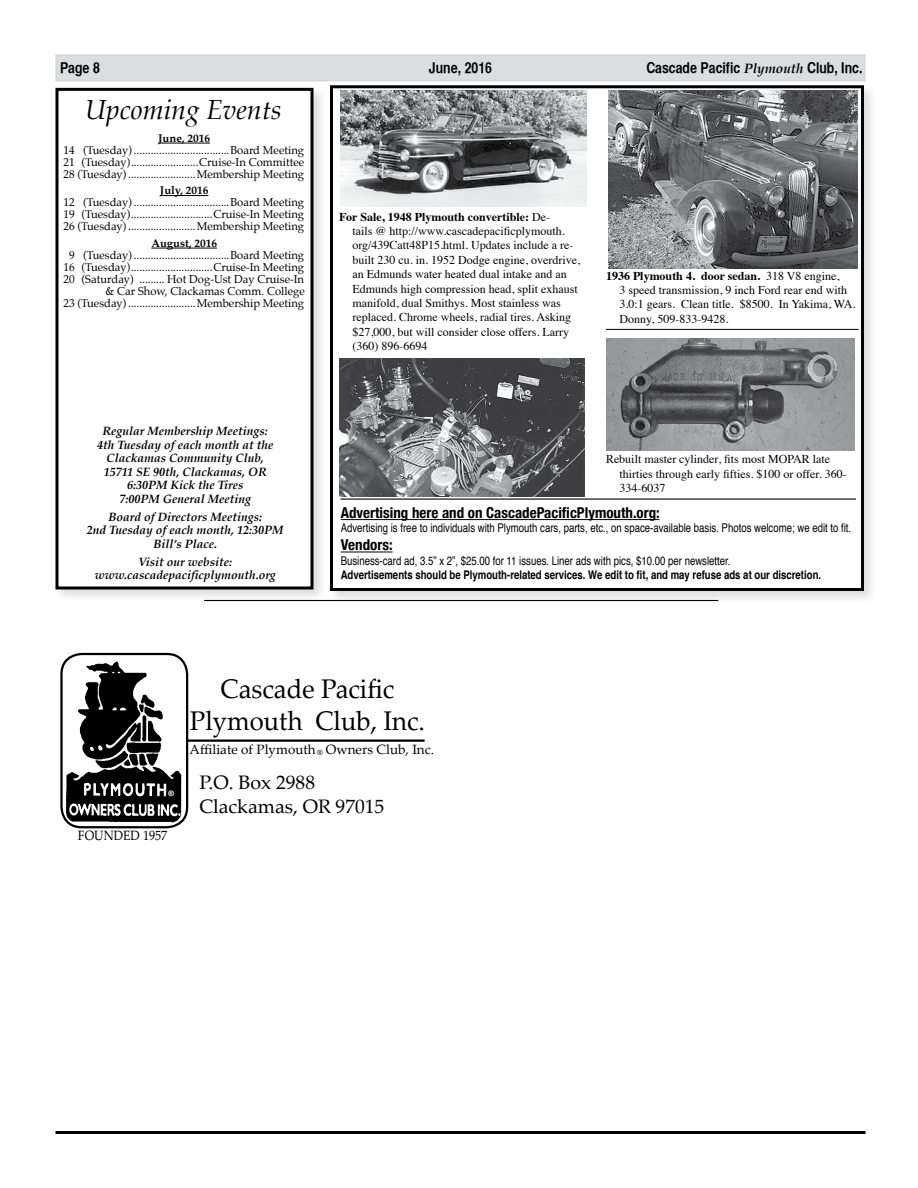
<style>
.page{position:relative;width:918px;height:1188px;background:#fff}
.page>*{position:absolute;margin:0;border:0;box-sizing:border-box;transform-origin:0 0}
.t1{font:27px/32.4px "Palatino Linotype";color:#000;text-align:center;scale:.95 1}
.t2{font:italic 27px "Palatino";color:#000}
.t3{font:19.5px/23.4px "Palatino Linotype";color:#000}
.t4{font:700 condensed 15px "Helvetica Neue";color:#000}
.t5{font:15px "Helvetica CY Bold";color:#000}
.t6{font:13.5px "Palatino Linotype";color:#000}
.t7{font:13.5px "Palatino Linotype";color:#000;scale:.9 1}
.t8{font:12px/14.4px "Times";color:#000}
.t9{font:italic 700 12px/13.5px "Palatino";color:#000;text-align:center}
.t10{font:12px "Helvetica";color:#000;scale:.8 1}
.t11{font:700 12px "Helvetica";color:#000;scale:.8 1}
.t12{font:11.25px/12px "Palatino";color:#000;text-align:justify}
.t13{font:700 11.25px "Palatino";color:#000}
.t14{font:700 7.5px "Palatino Linotype";color:#000}
.t15{font:700 7.5px "Helvetica";color:#fff}
.s1{font-family:"Palatino";font-weight:700;font-style:italic;font-size:13.5px}
.s2{font-weight:700}
</style>
<div class="page">
<div style="left:328px;top:83px;width:550px;height:522px;background:#000;opacity:.13"></div>
<div style="left:332px;top:87px;width:530px;height:503px;background:#fff"></div>
<div style="left:330px;top:85px;width:534px;height:506px;border:3px solid #000"></div>
<hr style="left:56px;top:1131px;width:810px;height:3px;background:#000">
<div style="left:53px;top:86px;width:274px;height:518px;background:#000;opacity:.13"></div>
<div style="left:57px;top:89px;width:255px;height:499px;background:#fff"></div>
<div style="left:56px;top:88px;width:258px;height:502px;border:3px solid #000"></div>
<div style="left:56px;top:54px;width:810px;height:27px;background:#dcddde"></div>
<hr style="left:187px;top:740px;width:238px;height:2px;background:#000">
<img style="left:64px;top:660px;width:121px;height:165px">
<div style="left:60px;top:653px;width:128px;height:175px;border:2px solid #000;border-radius:20px"></div>
<div style="left:167px;top:786px;width:12px;height:15px;background:#000;border-radius:50%"></div>
<div style="left:166px;top:785px;width:14px;height:17px;border:2px solid #000;border-radius:50%"></div>
<hr style="left:341px;top:519px;width:318px;height:1px;background:#000">
<hr style="left:341px;top:552px;width:52px;height:1px;background:#000">
<hr style="left:340px;top:499px;width:516px;height:1px;background:#000">
<hr style="left:204px;top:600px;width:514px;height:1px;background:#000">
<hr style="left:158px;top:143px;width:52px;height:1px;background:#000">
<hr style="left:160px;top:195px;width:48px;height:1px;background:#000">
<hr style="left:151px;top:248px;width:66px;height:1px;background:#000">
<img style="left:340px;top:91px;width:247px;height:116px">
<img style="left:340px;top:358px;width:244px;height:138px">
<img style="left:609px;top:91px;width:249px;height:177px">
<img style="left:606px;top:338px;width:248px;height:112px">
<hr style="left:606px;top:329px;width:253px;height:1px;background:#000">
<p class="t5" style="left:60px;top:59px;width:41px">Page 8</p>
<p class="t5" style="left:429px;top:59px;width:65px">June, 2016</p>
<p class="t5" style="left:646px;top:59px;width:218px">Cascade Pacific <span class="s1">Plymouth</span> Club, Inc.</p>
<h1 class="t2" style="left:85px;top:88px;width:198px">Upcoming Events</h1>
<p class="t13" style="left:158px;top:128px;width:53px">June, 2016</p>
<p class="t12" style="left:64px;top:144px;width:242px">14 (Tuesday)..................................Board Meeting 21 (Tuesday)........................Cruise-In Committee 28 (Tuesday)........................Membership Meeting</p>
<p class="t13" style="left:160px;top:181px;width:50px">July, 2016</p>
<p class="t12" style="left:64px;top:197px;width:242px">12 (Tuesday)..................................Board Meeting 19 (Tuesday).............................Cruise-In Meeting 26 (Tuesday)........................Membership Meeting</p>
<p class="t13" style="left:151px;top:233px;width:67px">August, 2016</p>
<p class="t12" style="left:64px;top:249px;width:243px;text-align:right">9 (Tuesday)..................................Board Meeting 16 (Tuesday).............................Cruise-In Meeting 20 (Saturday) ......... Hot Dog-Ust Day Cruise-In &amp; Car Show, Clackamas Comm. College<br>23 (Tuesday)........................Membership Meeting</p>
<p class="t9" style="left:97px;top:424px;width:178px">Regular Membership Meetings:<br>4th Tuesday of each month at the<br>Clackamas Community Club,<br>15711 SE 90th, Clackamas, OR<br>6:30PM Kick the Tires<br>7:00PM General Meeting</p>
<p class="t9" style="left:87px;top:510px;width:198px">Board of Directors Meetings:<br>2nd Tuesday of each month, 12:30PM<br>Bill’s Place.</p>
<p class="t9" style="left:95px;top:555px;width:183px">Visit our website: www.cascadepacificplymouth.org</p>
<p class="t8" style="left:352px;top:208px;width:229px;text-indent:-14px"><span class="s2">For Sale, 1948 Plymouth convertible:</span> De-<br>tails @ http://www.cascadepacificplymouth. org/439Catt48P15.html. Updates include a re&shy;built 230 cu. in. 1952 Dodge engine, overdrive, an Edmunds water heated dual intake and an Edmunds high compression head, split exhaust manifold, dual Smithys. Most stainless was replaced. Chrome wheels, radial tires. Asking $27,000, but will consider close offers. Larry (360) 896-6694</p>
<p class="t8" style="left:620px;top:267px;width:238px;text-indent:-14px"><span class="s2">1936 Plymouth 4. door sedan.</span> 318 V8 engine,<br>3 speed transmission, 9 inch Ford rear end with 3.0:1 gears. Clean title. $8500. In Yakima, WA.<br>Donny, 509-833-9428.</p>
<p class="t8" style="left:620px;top:451px;width:229px;text-indent:-14px">Rebuilt master cylinder, fits most MOPAR late thirties through early fifties. $100 or offer. 360-<br>334-6037</p>
<p class="t4" style="left:341px;top:500px;width:321px">Advertising here and on CascadePacificPlymouth.org:</p>
<p class="t10" style="left:341px;top:519px;width:640px">Advertising is free to individuals with Plymouth cars, parts, etc., on space-available basis. Photos welcome; we edit to fit.</p>
<p class="t4" style="left:341px;top:533px;width:53px">Vendors:</p>
<p class="t10" style="left:341px;top:551px;width:489px">Business-card ad, 3.5” x 2”, $25.00 for 11 issues. Liner ads with pics, $10.00 per newsletter.</p>
<p class="t11" style="left:341px;top:565px;width:602px">Advertisements should be Plymouth-related services. We edit to fit, and may refuse ads at our discretion.</p>
<p class="t15" style="left:168px;top:788px;width:7px">®</p>
<p class="t7" style="left:78px;top:826px;width:101px">FOUNDED 1957</p>
<h1 class="t1" style="left:190px;top:671px;width:249px">Cascade Pacific<br>Plymouth Club, Inc.</h1>
<p class="t6" style="left:190px;top:739px;width:246px">Affiliate of Plymouth Owners Club, Inc.</p>
<h2 class="t3" style="left:199px;top:770px;width:187px">P.O. Box 2988<br>Clackamas, OR 97015</h2>
<p class="t14" style="left:317px;top:748px;width:7px">®</p>
</div>
